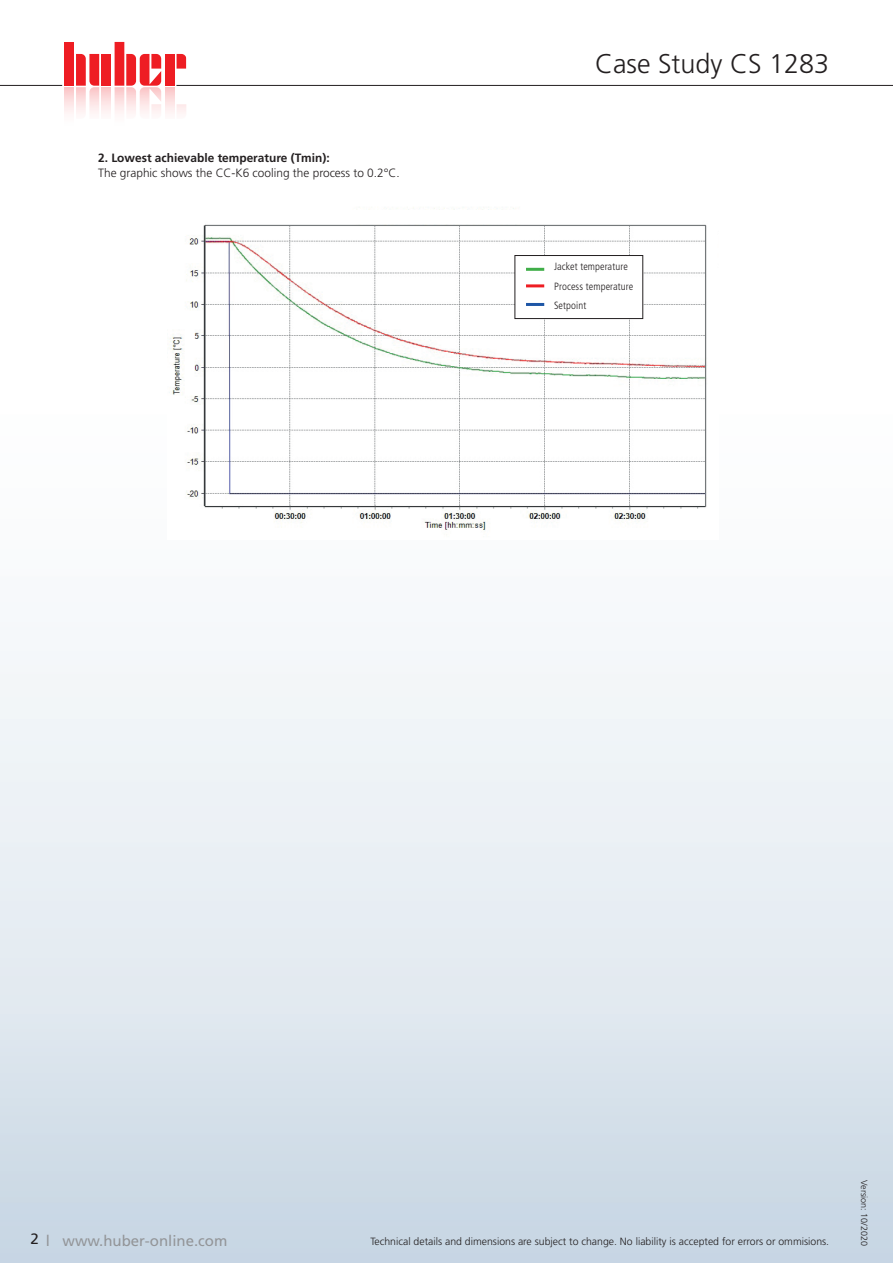
<style>
.page{position:relative;width:893px;height:1263px;background:#fff}
.page>*{position:absolute;margin:0;border:0;box-sizing:border-box;transform-origin:0 0}
.t1{font:300 27px "Frutiger LT Std";color:#231f20}
.t2{font:15px "Frutiger LT Std";color:#939598}
.t3{font:300 12px "Frutiger LT Std";color:#231f20}
.t4{font:700 12px "Frutiger LT Std";color:#231f20}
.t5{font:300 10.5px "Frutiger LT Std";color:#231f20}
.t6{font:300 condensed 10.5px/19.5px "Frutiger LT Std";letter-spacing:.01em;color:#231f20}
.t7{font:300 9px "Frutiger LT Std";color:#231f20}
.s1{color:#231f20}
</style>
<div class="page">
<hr style="left:0;top:85px;width:893px;height:1px;background:#231f20">
<svg style="left:62px;top:42px;width:124px;height:71px"></svg>
<img style="left:167px;top:207px;width:541px;height:330px">
<div style="left:335px;top:211px;width:248px;height:13px;background:#fff"></div>
<div style="left:515px;top:255px;width:128px;height:64px;background:#fff"></div>
<div style="left:514px;top:255px;width:129px;height:64px;border:1px solid #231f20"></div>
<hr style="left:526px;top:268px;width:18px;height:3px;background:#40ae49">
<hr style="left:526px;top:284px;width:18px;height:3px;background:#ee1d23">
<hr style="left:526px;top:303px;width:18px;height:3px;background:#1e56a6">
<p class="t4" style="left:98px;top:151px;width:233px">2. Lowest achievable temperature (Tmin):</p>
<p class="t3" style="left:98px;top:166px;width:303px">The graphic shows the CC-K6 cooling the process to 0.2°C.</p>
<h1 class="t1" style="left:595px;top:49px;width:236px">Case Study CS 1283</h1>
<p class="t6" style="left:554px;top:257px;width:81px">Jacket temperature<br>Process temperature<br>Setpoint</p>
<h2 class="t2" style="left:31px;top:1231px;width:198px"><span class="s1">2</span> l www.huber-online.com</h2>
<p class="t5" style="left:370px;top:1236px;width:460px">Technical details and dimensions are subject to change. No liability is accepted for errors or ommisions.</p>
<p class="t7" style="left:869px;top:1180px;width:67px;rotate:90deg">Version: 10/2020</p>
</div>
